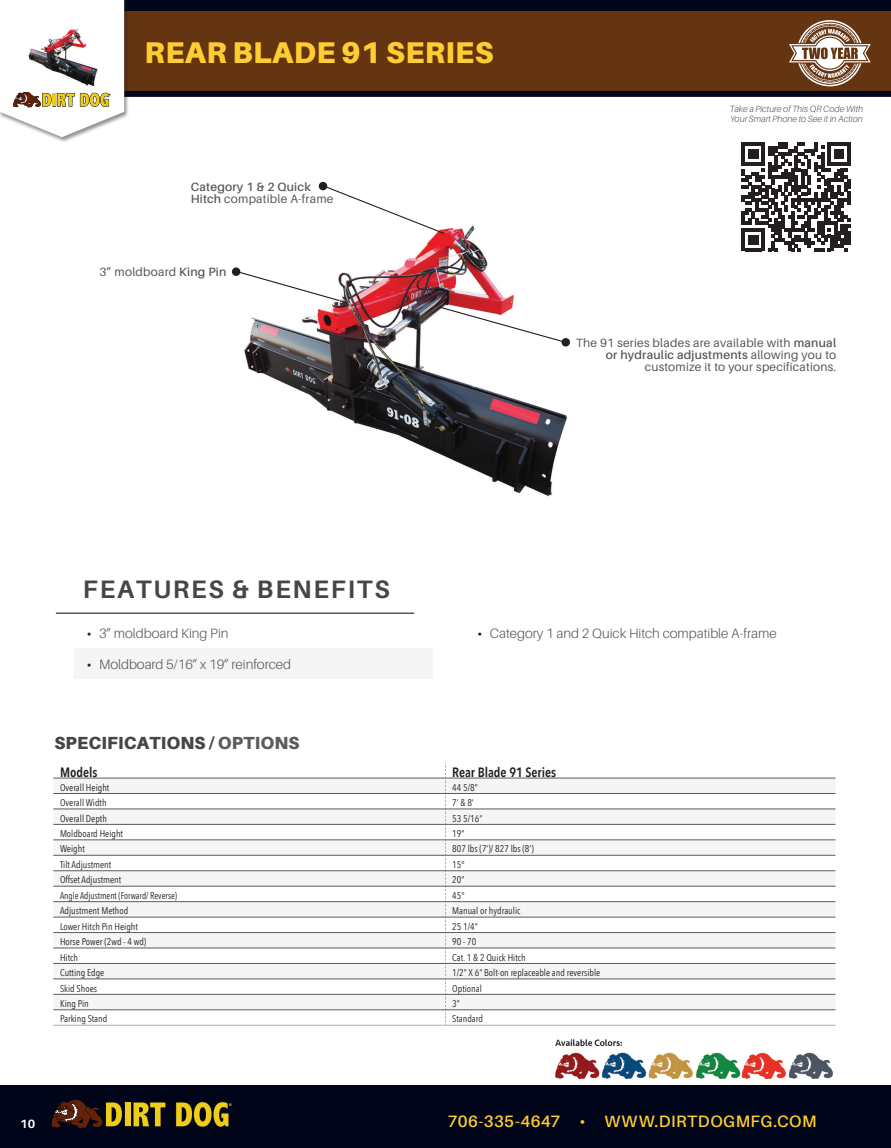
<style>
.page{position:relative;width:891px;height:1148px;background:#fff}
.page>*{position:absolute;margin:0;border:0;box-sizing:border-box;transform-origin:0 0}
.Product_name{font:900 30px "Aileron";letter-spacing:.01em;color:#fecd32}
.t1{font:700 25.2px "Aileron";letter-spacing:.07em;color:#454647}
.t2{font:900 17.55px "Aileron";letter-spacing:.01em;color:#454647}
.t3{font:600 16.5px "Aileron";letter-spacing:.025em;color:#fecd32}
.t4{font:300 13.5px "Aileron";color:#57585a}
.EA_Table_Header{font:600 13.5px "Avenir Next Condensed";color:#231f20}
.t5{font:12px/12px "Aileron";letter-spacing:.02em;color:#57585a;text-align:right}
.t6{font:600 12px/12px "Aileron";letter-spacing:.02em;color:#57585a}
.t7{font:700 12px "Aileron";color:#fff}
.t8{font:9.75px "Avenir Next Condensed";color:#231f20}
.t9{font:9.75px "Avenir Next Condensed";color:#231f20;scale:.93 1}
.t10{font:italic 300 9px/9.8px "Aileron";color:#57585a}
.s1{font-weight:400}
.s2{font-weight:600}
.s3{font-weight:700;font-size:12.75px;color:#231f20}
.s4{color:#5c5c5f}
</style>
<div class="page">
<div style="left:0;top:0;width:891px;height:52px;background:#00051a"></div>
<div style="left:0;top:12px;width:891px;height:79px;background:#653512"></div>
<div style="left:0;top:91px;width:891px;height:6px;background:#00051a"></div>
<div style="left:0;top:1085px;width:891px;height:63px;background:#00051a"></div>
<svg style="left:51px;top:1099px;width:181px;height:29px"></svg>
<svg style="left:789px;top:20px;width:82px;height:66px"></svg>
<div style="left:0;top:0;width:129px;height:143px;background:#231f20;opacity:.5"></div>
<svg style="left:0;top:0;width:124px;height:137px"></svg>
<div style="left:53px;top:778px;width:783px;height:15px;background:#f5f5f6"></div>
<svg style="left:53px;top:809px;width:783px;height:202px;fill:#f5f5f6"></svg>
<svg style="left:445px;top:762px;width:1px;height:262px"></svg>
<hr style="left:53px;top:777px;width:393px;height:1px;background:#5c5c5f">
<hr style="left:446px;top:777px;width:390px;height:1px;background:#5c5c5f">
<hr style="left:53px;top:793px;width:393px;height:1px;background:#5c5c5f">
<hr style="left:446px;top:793px;width:390px;height:1px;background:#5c5c5f">
<hr style="left:53px;top:808px;width:393px;height:1px;background:#5c5c5f">
<hr style="left:446px;top:808px;width:390px;height:1px;background:#5c5c5f">
<hr style="left:53px;top:824px;width:393px;height:1px;background:#5c5c5f">
<hr style="left:53px;top:839px;width:393px;height:1px;background:#5c5c5f">
<hr style="left:446px;top:839px;width:390px;height:1px;background:#5c5c5f">
<hr style="left:53px;top:1024px;width:393px;height:1px;background:#adaeb2">
<hr style="left:446px;top:1024px;width:390px;height:1px;background:#adaeb2">
<hr style="left:53px;top:855px;width:393px;height:1px;background:#5c5c5f">
<hr style="left:446px;top:855px;width:390px;height:1px;background:#5c5c5f">
<hr style="left:53px;top:870px;width:393px;height:1px;background:#5c5c5f">
<hr style="left:446px;top:870px;width:390px;height:1px;background:#5c5c5f">
<hr style="left:53px;top:886px;width:393px;height:1px;background:#5c5c5f">
<hr style="left:446px;top:886px;width:390px;height:1px;background:#5c5c5f">
<hr style="left:53px;top:901px;width:393px;height:1px;background:#5c5c5f">
<hr style="left:446px;top:901px;width:390px;height:1px;background:#5c5c5f">
<hr style="left:53px;top:916px;width:393px;height:1px;background:#5c5c5f">
<hr style="left:446px;top:916px;width:390px;height:1px;background:#5c5c5f">
<hr style="left:53px;top:932px;width:393px;height:1px;background:#5c5c5f">
<hr style="left:446px;top:932px;width:390px;height:1px;background:#5c5c5f">
<hr style="left:53px;top:947px;width:393px;height:1px;background:#5c5c5f">
<hr style="left:446px;top:947px;width:390px;height:1px;background:#5c5c5f">
<hr style="left:53px;top:963px;width:393px;height:1px;background:#5c5c5f">
<hr style="left:446px;top:963px;width:390px;height:1px;background:#5c5c5f">
<hr style="left:53px;top:978px;width:393px;height:1px;background:#5c5c5f">
<hr style="left:446px;top:978px;width:390px;height:1px;background:#5c5c5f">
<hr style="left:53px;top:994px;width:393px;height:1px;background:#5c5c5f">
<hr style="left:446px;top:994px;width:390px;height:1px;background:#5c5c5f">
<hr style="left:53px;top:1009px;width:393px;height:1px;background:#5c5c5f">
<hr style="left:446px;top:1009px;width:390px;height:1px;background:#5c5c5f">
<hr style="left:446px;top:824px;width:390px;height:1px;background:#5c5c5f">
<svg style="left:742px;top:142px;width:108px;height:109px"></svg>
<img style="left:231px;top:225px;width:336px;height:272px">
<div style="left:74px;top:648px;width:359px;height:30px;background:#f5f5f6"></div>
<hr style="left:56px;top:612px;width:358px;height:2px;background:#454647">
<img style="left:22px;top:22px;width:82px;height:69px">
<img style="left:555px;top:1039px;width:279px;height:39px">
<svg style="left:438px;top:306px;width:132px;height:41px"></svg>
<svg style="left:322px;top:187px;width:123px;height:48px"></svg>
<svg style="left:318px;top:181px;width:10px;height:10px"></svg>
<svg style="left:235px;top:270px;width:106px;height:32px"></svg>
<div style="left:232px;top:267px;width:9px;height:9px;background:#231f20;border-radius:4px"></div>
<p class="Product_name" style="left:145px;top:35px;width:350px">REAR BLADE 91 SERIES</p>
<p class="t6" style="left:191px;top:181px;width:144px">Category 1 &amp; 2 Quick<br>Hitch <span class="s1">compatible A-frame</span></p>
<p class="t5" style="left:99px;top:266px;width:129px">3” moldboard <span class="s2">King Pin</span></p>
<p class="t1" style="left:83px;top:574px;width:308px">FEATURES &amp; BENEFITS</p>
<p class="t10" style="left:730px;top:104px;width:135px">Take a Picture of This QR Code With<br>Your Smart Phone to See it in Action</p>
<p class="t5" style="left:576px;top:336px;width:262px">The 91 series blades are available with <span class="s2">manual or hydraulic adjustments</span> allowing you to customize it to your specifications.</p>
<p class="t4" style="left:87px;top:626px;width:143px"><span class="s3">•</span> 3” moldboard King Pin</p>
<p class="t4" style="left:87px;top:656px;width:206px"><span class="s3">•</span> Moldboard 5/16” x 19” reinforced</p>
<p class="t2" style="left:54px;top:733px;width:247px">SPECIFICATIONS / <span class="s4">OPTIONS</span></p>
<p class="t4" style="left:478px;top:626px;width:301px"><span class="s3">•</span> Category 1 and 2 Quick Hitch compatible A-frame</p>
<p class="EA_Table_Header" style="left:60px;top:760px;width:39px">Models</p>
<p class="EA_Table_Header" style="left:452px;top:760px;width:105px">Rear Blade 91 Series</p>
<p class="t8" style="left:60px;top:779px;width:51px">Overall Height</p>
<p class="t8" style="left:452px;top:779px;width:27px">44 5/8”</p>
<p class="t8" style="left:60px;top:794px;width:48px">Overall Width</p>
<p class="t8" style="left:452px;top:794px;width:23px">7’ &amp; 8’</p>
<p class="t8" style="left:60px;top:809px;width:48px">Overall Depth</p>
<p class="t8" style="left:452px;top:809px;width:32px">53 5/16”</p>
<p class="t8" style="left:60px;top:825px;width:65px">Moldboard Height</p>
<p class="t8" style="left:452px;top:825px;width:14px">19”</p>
<p class="t8" style="left:60px;top:840px;width:26px">Weight</p>
<p class="t8" style="left:452px;top:840px;width:83px">807 lbs (7’)/ 827 lbs (8‘)</p>
<p class="t8" style="left:60px;top:856px;width:53px">Tilt Adjustment</p>
<p class="t8" style="left:452px;top:856px;width:14px">15°</p>
<p class="t8" style="left:60px;top:871px;width:63px">Offset Adjustment</p>
<p class="t8" style="left:452px;top:871px;width:14px">20”</p>
<p class="t9" style="left:60px;top:887px;width:128px">Angle Adjustment (Forward/ Reverse)</p>
<p class="t8" style="left:452px;top:887px;width:14px">45°</p>
<p class="t8" style="left:60px;top:902px;width:70px">Adjustment Method</p>
<p class="t8" style="left:452px;top:902px;width:70px">Manual or hydraulic</p>
<p class="t8" style="left:60px;top:918px;width:79px">Lower Hitch Pin Height</p>
<p class="t8" style="left:452px;top:918px;width:27px">25 1/4”</p>
<p class="t8" style="left:60px;top:933px;width:88px">Horse Power (2wd - 4 wd)</p>
<p class="t8" style="left:452px;top:933px;width:26px">90 - 70</p>
<p class="t8" style="left:60px;top:948px;width:19px">Hitch</p>
<p class="t8" style="left:452px;top:948px;width:75px">Cat. 1 &amp; 2 Quick Hitch</p>
<p class="t8" style="left:60px;top:964px;width:46px">Cutting Edge</p>
<p class="t8" style="left:452px;top:964px;width:150px">1/2” X 6” Bolt-on replaceable and reversible</p>
<p class="t8" style="left:60px;top:979px;width:39px">Skid Shoes</p>
<p class="t8" style="left:452px;top:979px;width:31px">Optional</p>
<p class="t8" style="left:60px;top:995px;width:30px">King Pin</p>
<p class="t8" style="left:452px;top:995px;width:9px">3”</p>
<p class="t8" style="left:60px;top:1010px;width:49px">Parking Stand</p>
<p class="t8" style="left:452px;top:1010px;width:32px">Standard</p>
<p class="t7" style="left:20px;top:1116px;width:16px">10</p>
<h3 class="t3" style="left:448px;top:1111px;width:370px">706-335-4647 • WWW.DIRTDOGMFG.COM</h3>
</div>
